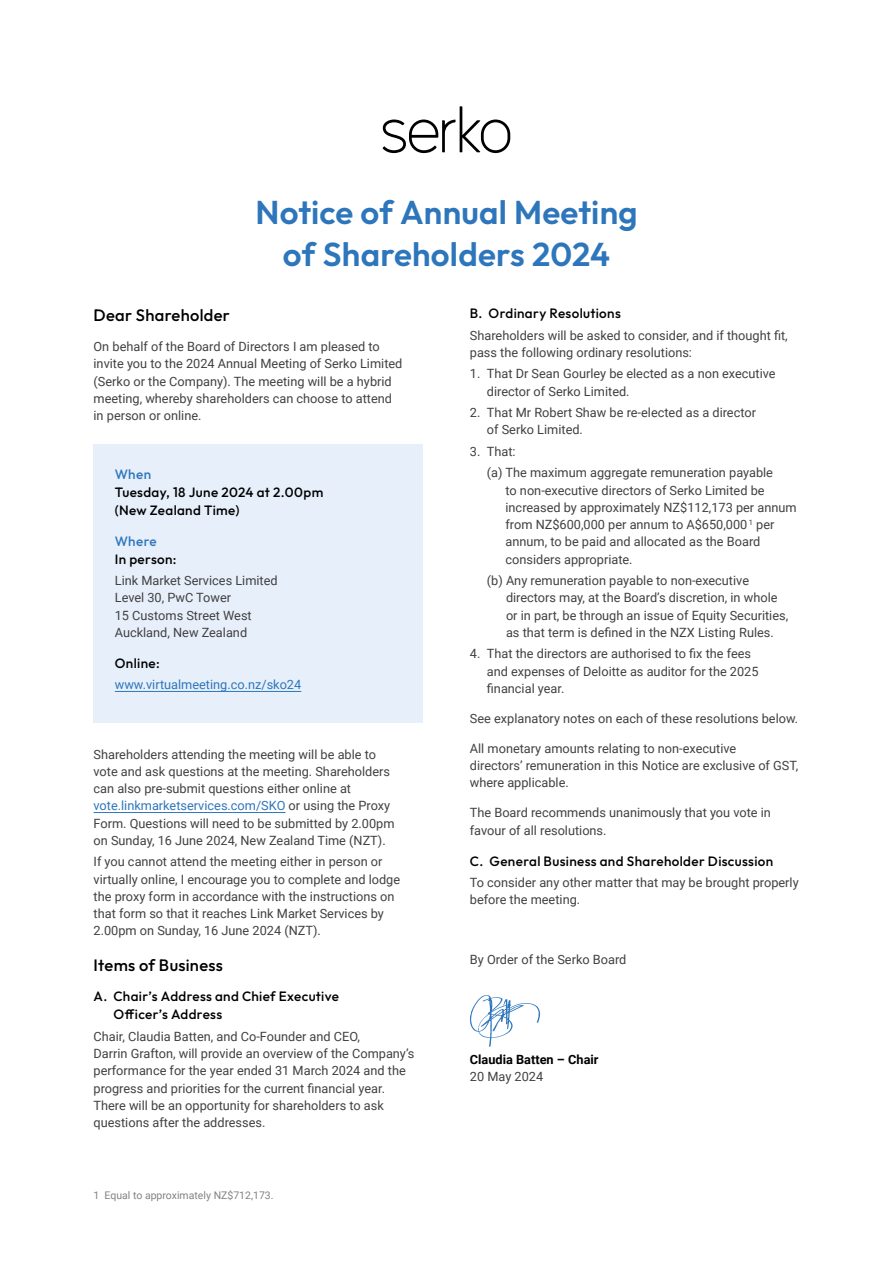
<style>
.page{position:relative;width:893px;height:1263px;background:#fff}
.page>*{position:absolute;margin:0;border:0;box-sizing:border-box;transform-origin:0 0}
.t1{font:600 33px/42px "Outfit";letter-spacing:.005em;color:#2e76bc;text-align:center}
.t2{font:500 16.5px "Outfit";letter-spacing:.02em;color:#000}
.t3{font:500 13.5px/18px "Outfit";letter-spacing:.025em;color:#000}
.t4{font:500 13.5px "Outfit";letter-spacing:.025em;color:#2e76bc}
.t5{font:12.75px/17.2px "Roboto";color:#414042}
.t6{font:12.75px "Roboto";color:#2e76bc}
.t7{font:700 12.75px "Roboto";color:#000}
.t8{font:10.5px "Roboto";color:#808285}
.s1{color:#2e76bc}
</style>
<div class="page">
<svg style="left:383px;top:106px;width:127px;height:47px"></svg>
<div style="left:94px;top:444px;width:329px;height:279px;background:#e7f0fa"></div>
<hr style="left:115px;top:691px;width:186px;height:1px;background:#2e76bc">
<svg style="left:470px;top:995px;width:70px;height:52px"></svg>
<hr style="left:94px;top:812px;width:191px;height:1px;background:#2e76bc">
<h1 class="t1" style="left:255px;top:191px;width:384px">Notice of Annual Meeting of Shareholders 2024</h1>
<p class="t2" style="left:94px;top:305px;width:138px">Dear Shareholder</p>
<p class="t5" style="left:94px;top:338px;width:310px">On behalf of the Board of Directors I am pleased to invite you to the 2024 Annual Meeting of Serko Limited (Serko or the Company). The meeting will be a hybrid meeting, whereby shareholders can choose to attend in person or online.</p>
<p class="t4" style="left:115px;top:465px;width:38px">When</p>
<p class="t3" style="left:115px;top:483px;width:210px">Tuesday, 18 June 2024 at 2.00pm (New Zealand Time)</p>
<p class="t4" style="left:115px;top:532px;width:43px">Where</p>
<p class="t3" style="left:115px;top:550px;width:63px">In person:</p>
<p class="t5" style="left:115px;top:572px;width:164px">Link Market Services Limited<br>Level 30, PwC Tower<br>15 Customs Street West<br>Auckland, New Zealand</p>
<p class="t3" style="left:115px;top:654px;width:46px">Online:</p>
<p class="t6" style="left:115px;top:677px;width:188px">www.virtualmeeting.co.nz/sko24</p>
<p class="t5" style="left:94px;top:745px;width:302px">Shareholders attending the meeting will be able to vote and ask questions at the meeting. Shareholders can also pre-submit questions either online at <span class="s1">vote.linkmarketservices.com/SKO</span> or using the Proxy Form. Questions will need to be submitted by 2.00pm on Sunday, 16 June 2024, New Zealand Time (NZT).</p>
<p class="t5" style="left:94px;top:853px;width:308px">If you cannot attend the meeting either in person or virtually online, I encourage you to complete and lodge the proxy form in accordance with the instructions on that form so that it reaches Link Market Services by 2.00pm on Sunday, 16 June 2024 (NZT).</p>
<p class="t2" style="left:94px;top:954px;width:131px">Items of Business</p>
<p class="t3" style="left:114px;top:987px;width:227px;text-indent:-20px">A. Chair’s Address and Chief Executive<br>Officer’s Address</p>
<p class="t5" style="left:94px;top:1028px;width:322px">Chair, Claudia Batten, and Co-Founder and CEO,<br>Darrin Grafton, will provide an overview of the Company’s performance for the year ended 31 March 2024 and the progress and priorities for the current financial year.<br>There will be an opportunity for shareholders to ask questions after the addresses.</p>
<p class="t8" style="left:94px;top:1189px;width:182px">1 Equal to approximately NZ$712,173.</p>
<p class="t3" style="left:470px;top:304px;width:152px">B. Ordinary Resolutions</p>
<p class="t5" style="left:470px;top:327px;width:319px">Shareholders will be asked to consider, and if thought fit, pass the following ordinary resolutions:</p>
<p class="t5" style="left:487px;top:365px;width:290px;text-indent:-17px">1. That Dr Sean Gourley be elected as a non executive director of Serko Limited.</p>
<p class="t5" style="left:487px;top:404px;width:271px;text-indent:-17px">2. That Mr Robert Shaw be re-elected as a director of Serko Limited.</p>
<p class="t5" style="left:487px;top:441px;width:288px;line-height:21.5px;text-indent:-17px">3. That:<br>(a) The maximum aggregate remuneration payable</p>
<p class="t5" style="left:505px;top:482px;width:293px">to non-executive directors of Serko Limited be increased by approximately NZ$112,173 per annum from NZ$600,000 per annum to A$650,000 <sup>1</sup> per annum, to be paid and allocated as the Board considers appropriate.</p>
<p class="t5" style="left:506px;top:572px;width:284px;text-indent:-19px">(b) Any remuneration payable to non-executive directors may, at the Board’s discretion, in whole or in part, be through an issue of Equity Securities, as that term is defined in the NZX Listing Rules.</p>
<p class="t5" style="left:487px;top:645px;width:273px;text-indent:-17px">4. That the directors are authorised to fix the fees and expenses of Deloitte as auditor for the 2025 financial year.</p>
<p class="t5" style="left:470px;top:710px;width:330px">See explanatory notes on each of these resolutions below.</p>
<p class="t5" style="left:470px;top:740px;width:330px">All monetary amounts relating to non-executive<br>directors’ remuneration in this Notice are exclusive of GST, where applicable.</p>
<p class="t5" style="left:470px;top:804px;width:303px">The Board recommends unanimously that you vote in favour of all resolutions.</p>
<p class="t3" style="left:470px;top:851px;width:305px">C. General Business and Shareholder Discussion</p>
<p class="t5" style="left:470px;top:874px;width:330px">To consider any other matter that may be brought properly before the meeting.</p>
<p class="t5" style="left:470px;top:951px;width:158px">By Order of the Serko Board</p>
<p class="t7" style="left:470px;top:1052px;width:130px">Claudia Batten – Chair</p>
<p class="t5" style="left:470px;top:1068px;width:75px">20 May 2024</p>
</div>
